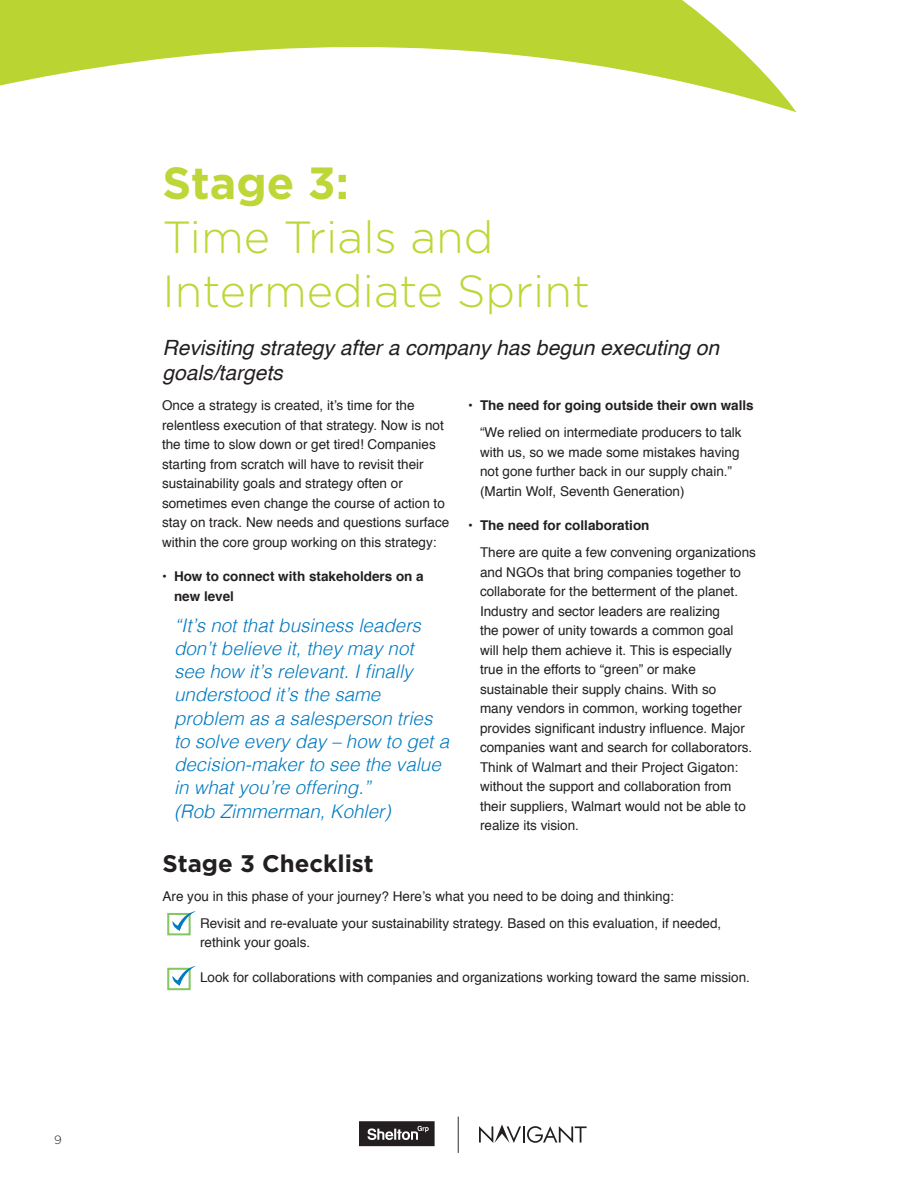
<style>
.page{position:relative;width:918px;height:1188px;background:#fff}
.page>*{position:absolute;margin:0;border:0;box-sizing:border-box;transform-origin:0 0}
.t1{font:300 45px/54px "Gotham";color:#bed638}
.t2{font:700 45px "Gotham";color:#bed638}
.t3{font:700 24px "Gotham";color:#231f20}
.t4{font:italic 21px/25.2px "Helvetica";color:#231f20}
.t5{font:italic 300 18.75px/23.2px "Helvetica";color:#007ac0}
.t6{font:13.5px/19.5px "Helvetica";color:#231f20}
.t7{font:700 13.5px/19.5px "Helvetica";color:#231f20}
.t8{font:300 12px "Gotham";color:#231f20}
.s1{font-weight:400}
</style>
<div class="page">
<svg style="left:0;top:0;width:797px;height:113px;fill:#bad432"></svg>
<div style="left:167px;top:913px;width:24px;height:22px;border:2px solid #76c052"></div>
<svg style="left:172px;top:911px;width:24px;height:20px"></svg>
<div style="left:167px;top:968px;width:24px;height:22px;border:2px solid #76c052"></div>
<svg style="left:172px;top:966px;width:24px;height:20px"></svg>
<svg style="left:359px;top:1121px;width:76px;height:25px;background:#484445"></svg>
<svg style="left:479px;top:1124px;width:108px;height:19px"></svg>
<hr style="left:458px;top:1117px;width:1px;height:36px;background:#231f20">
<p class="t8" style="left:54px;top:1132px;width:9px">9</p>
<p class="t2" style="left:163px;top:154px;width:188px">Stage 3:</p>
<p class="t1" style="left:163px;top:209px;width:429px">Time Trials and<br>Intermediate Sprint</p>
<p class="t4" style="left:163px;top:336px;width:558px">Revisiting strategy after a company has begun executing on goals/targets</p>
<p class="t6" style="left:162px;top:396px;width:289px">Once a strategy is created, it’s time for the relentless execution of that strategy. Now is not the time to slow down or get tired! Companies starting from scratch will have to revisit their sustainability goals and strategy often or sometimes even change the course of action to stay on track. New needs and questions surface within the core group working on this strategy:</p>
<p class="t7" style="left:174px;top:567px;width:251px;text-indent:-12px"><span class="s1">•</span> How to connect with stakeholders on a new level</p>
<p class="t5" style="left:174px;top:612px;width:277px">“It’s not that business leaders don’t believe it, they may not<br>see how it’s relevant. I finally understood it’s the same problem as a salesperson tries to solve every day – how to get a decision-maker to see the value in what you’re offering.”<br>(Rob Zimmerman, Kohler)</p>
<p class="t7" style="left:468px;top:396px;width:287px"><span class="s1">•</span> The need for going outside their own walls</p>
<p class="t6" style="left:480px;top:423px;width:263px">“We relied on intermediate producers to talk with us, so we made some mistakes having not gone further back in our supply chain.” (Martin Wolf, Seventh Generation)</p>
<p class="t7" style="left:468px;top:516px;width:183px"><span class="s1">•</span> The need for collaboration</p>
<p class="t6" style="left:480px;top:543px;width:277px">There are quite a few convening organizations and NGOs that bring companies together to collaborate for the betterment of the planet.<br>Industry and sector leaders are realizing<br>the power of unity towards a common goal<br>will help them achieve it. This is especially true in the efforts to “green” or make sustainable their supply chains. With so<br>many vendors in common, working together provides significant industry influence. Major companies want and search for collaborators.<br>Think of Walmart and their Project Gigaton: without the support and collaboration from their suppliers, Walmart would not be able to realize its vision.</p>
<p class="t3" style="left:163px;top:847px;width:213px">Stage 3 Checklist</p>
<p class="t6" style="left:163px;top:887px;width:513px">Are you in this phase of your journey? Here’s what you need to be doing and thinking:</p>
<p class="t6" style="left:200px;top:914px;width:523px">Revisit and re-evaluate your sustainability strategy. Based on this evaluation, if needed, rethink your goals.</p>
<p class="t6" style="left:200px;top:968px;width:551px">Look for collaborations with companies and organizations working toward the same mission.</p>
</div>
